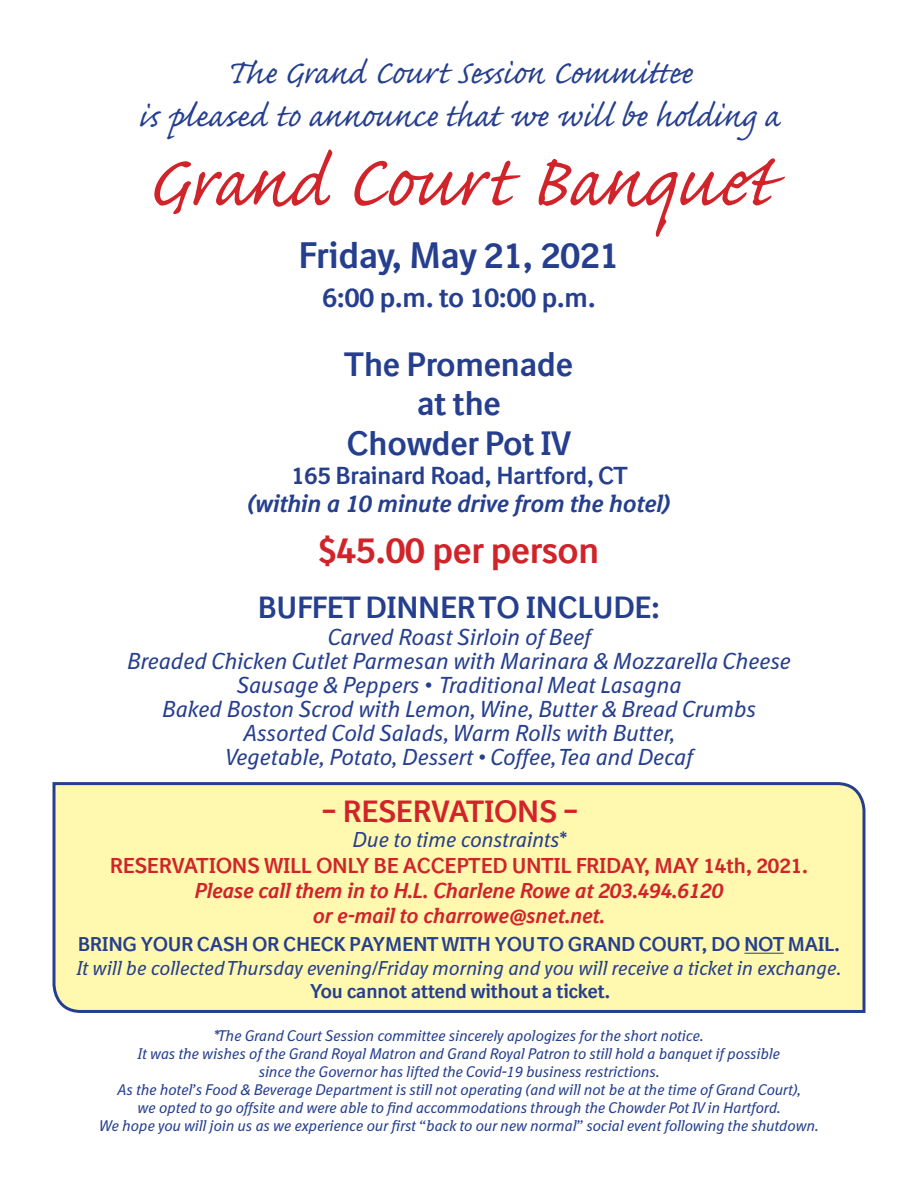
<style>
.page{position:relative;width:918px;height:1188px;background:#fff}
.page>*{position:absolute;margin:0;border:0;box-sizing:border-box;transform-origin:0 0}
.t1{font:93px "Caflisch Script Pro";color:#d1232a}
.t2{font:42px/43.5px "Caflisch Script Pro";color:#253f8e;text-align:center}
.t3{font:700 36px "BI Sans NEXT";color:#253f8e}
.t4{font:700 36px "BI Sans NEXT";color:#d1232a}
.t5{font:700 33px/39.6px "BI Sans NEXT";color:#253f8e;text-align:center}
.t6{font:700 30px "BI Sans NEXT";letter-spacing:.01em;color:#253f8e}
.t7{font:700 30px "BI Sans NEXT";letter-spacing:.01em;color:#d1232a}
.t8{font:700 27px "BI Sans NEXT";color:#253f8e}
.t9{font:italic 700 24px "BI Sans NEXT";color:#253f8e}
.t10{font:700 24px "BI Sans NEXT";color:#253f8e}
.t11{font:italic 22.5px/24px "BI Sans NEXT";color:#253f8e;text-align:center}
.t12{font:italic 700 21px/25.2px "BI Sans NEXT";color:#d1232a;text-align:center}
.t13{font:700 21px "BI Sans NEXT";letter-spacing:.01em;color:#d1232a}
.t14{font:italic 21px "BI Sans NEXT";color:#253f8e}
.t15{font:700 19.5px/23.4px "BI Sans NEXT";letter-spacing:.01em;color:#253f8e;text-align:center}
.t16{font:italic 15px/18px "BI Sans NEXT";color:#253f8e;text-align:center}
.s1{font-weight:400;font-style:italic}
</style>
<div class="page">
<div style="left:52px;top:782px;width:814px;height:231px;background:#fff8ae"></div>
<p class="t2" style="left:138px;top:55px;width:643px">The Grand Court Session Committee<br>is pleased to announce that we will be holding a</p>
<p class="t1" style="left:146px;top:134px;width:640px">Grand Court Banquet</p>
<p class="t3" style="left:299px;top:234px;width:322px">Friday, May 21, 2021</p>
<p class="t8" style="left:323px;top:282px;width:274px">6:00 p.m. to 10:00 p.m.</p>
<p class="t5" style="left:345px;top:344px;width:229px">The Promenade</p>
<p class="t5" style="left:347px;top:383px;width:225px">at the<br>Chowder Pot IV</p>
<p class="t10" style="left:292px;top:461px;width:338px">165 Brainard Road, Hartford, CT</p>
<p class="t9" style="left:248px;top:490px;width:423px">(within a 10 minute drive from the hotel)</p>
<p class="t4" style="left:319px;top:529px;width:282px">$45.00 per person</p>
<p class="t6" style="left:258px;top:590px;width:403px">BUFFET DINNER TO INCLUDE:</p>
<p class="t11" style="left:327px;top:625px;width:265px">Carved Roast Sirloin of Beef</p>
<p class="t11" style="left:127px;top:649px;width:665px">Breaded Chicken Cutlet Parmesan with Marinara &amp; Mozzarella Cheese</p>
<p class="t11" style="left:237px;top:673px;width:446px">Sausage &amp; Peppers • Traditional Meat Lasagna</p>
<p class="t11" style="left:162px;top:697px;width:595px">Baked Boston Scrod with Lemon, Wine, Butter &amp; Bread Crumbs</p>
<p class="t11" style="left:225px;top:721px;width:469px">Assorted Cold Salads, Warm Rolls with Butter,<br>Vegetable, Potato, Dessert • Coffee, Tea and Decaf</p>
<p class="t7" style="left:322px;top:794px;width:258px">— RESERVATIONS —</p>
<p class="t14" style="left:353px;top:828px;width:214px">Due to time constraints*</p>
<p class="t13" style="left:110px;top:853px;width:699px">RESERVATIONS WILL ONLY BE ACCEPTED UNTIL FRIDAY, MAY 14th, 2021.</p>
<p class="t12" style="left:195px;top:878px;width:530px">Please call them in to H.L. Charlene Rowe at 203.494.6120 or e-mail to charrowe@snet.net.</p>
<p class="t15" style="left:77px;top:932px;width:766px">BRING YOUR CASH OR CHECK PAYMENT WITH YOU TO GRAND COURT, DO NOT MAIL.<br><span class="s1">It will be collected Thursday evening/Friday morning and you will receive a ticket in exchange.<br></span>You cannot attend without a ticket.</p>
<p class="t16" style="left:100px;top:1027px;width:720px">*The Grand Court Session committee sincerely apologizes for the short notice.<br>It was the wishes of the Grand Royal Matron and Grand Royal Patron to still hold a banquet if possible<br>since the Governor has lifted the Covid-19 business restrictions.<br>As the hotel’s Food &amp; Beverage Department is still not operating (and will not be at the time of Grand Court),<br>we opted to go offsite and were able to find accommodations through the Chowder Pot IV in Hartford.<br>We hope you will join us as we experience our first “back to our new normal” social event following the shutdown.</p>
</div>
